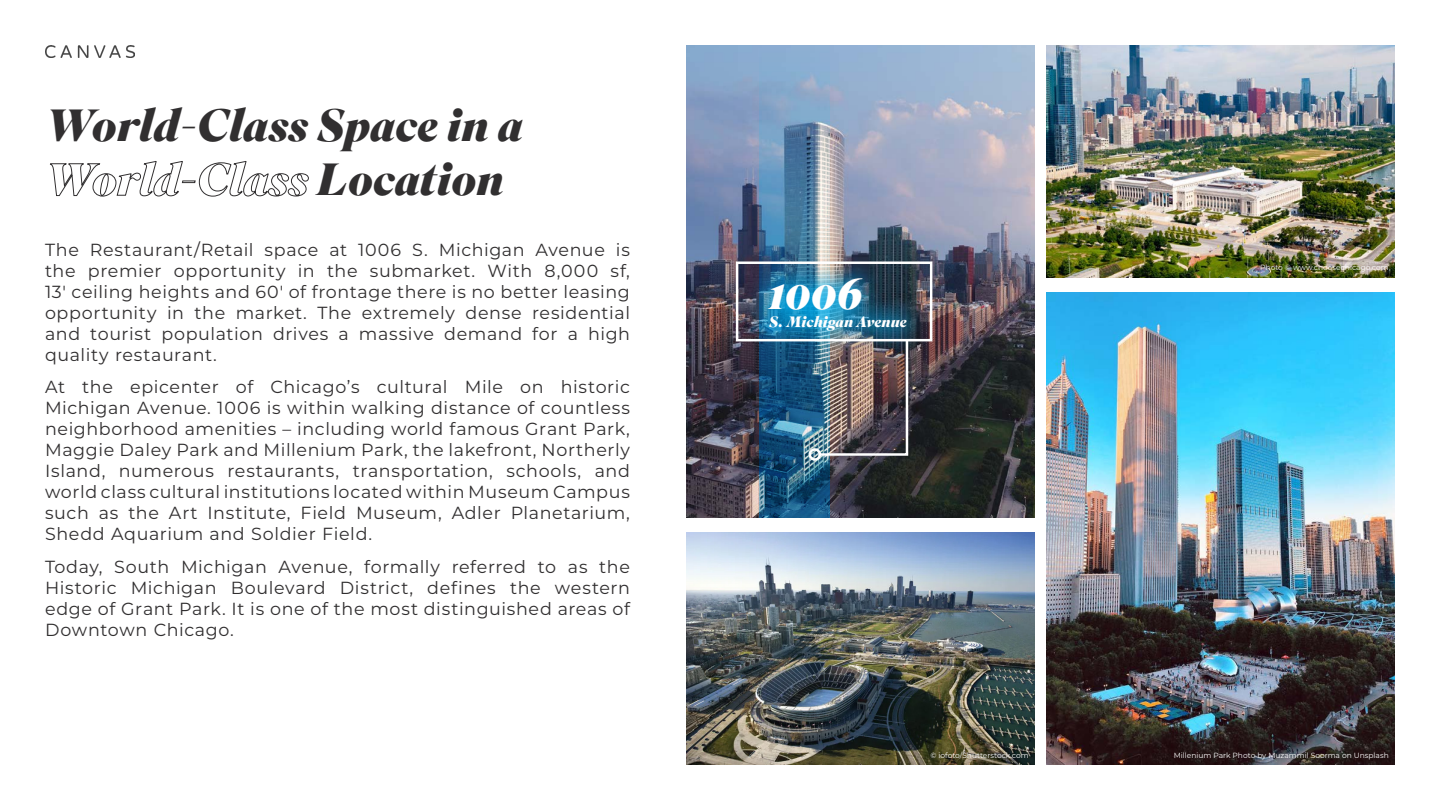
<style>
.page{position:relative;width:1440px;height:810px;background:#fff}
.page>*{position:absolute;margin:0;border:0;box-sizing:border-box;transform-origin:0 0}
.t1{font:italic 900 45px/54px "Superior Title";color:#312f30}
.t2{font:italic 900 45px "Superior Title";color:#fff}
.t3{font:17.5px/21px "Montserrat";letter-spacing:.035em;color:#312f30;text-align:justify}
.t4{font:italic 900 15px "Superior Title";color:#fff}
.t5{font:7.5px "Montserrat";color:#fff}
</style>
<div class="page">
<img style="left:686px;top:45px;width:349px;height:473px">
<img style="left:1046px;top:292px;width:349px;height:473px">
<img style="left:1046px;top:45px;width:349px;height:233px">
<img style="left:686px;top:532px;width:349px;height:233px">
<img style="left:45px;top:45px;width:90px;height:13px">
<img style="left:760px;top:45px;width:70px;height:473px">
<img style="left:745px;top:255px;width:185px;height:100px">
<div style="left:736px;top:261px;width:196px;height:80px;border:2px solid #fff"></div>
<img style="left:817px;top:339px;width:92px;height:118px">
<div style="left:809px;top:448px;width:12px;height:13px;border:2px solid #fff;border-radius:50%"></div>
<h1 class="t1" style="left:45px;top:99px;width:480px">World-Class Space in a<br>World-Class Location</h1>
<p class="t3" style="left:45px;top:239px;width:587px">The Restaurant/Retail space at 1006 S. Michigan Avenue is the premier opportunity in the submarket. With 8,000 sf, 13' ceiling heights and 60' of frontage there is no better leasing opportunity in the market. The extremely dense residential and tourist population drives a massive demand for a high quality restaurant.</p>
<p class="t3" style="left:45px;top:376px;width:587px">At the epicenter of Chicago’s cultural Mile on historic Michigan Avenue. 1006 is within walking distance of countless neighborhood amenities – including world famous Grant Park, Maggie Daley Park and Millenium Park, the lakefront, Northerly Island, numerous restaurants, transportation, schools, and world class cultural institutions located within Museum Campus such as the Art Institute, Field Museum, Adler Planetarium, Shedd Aquarium and Soldier Field.</p>
<p class="t3" style="left:45px;top:555px;width:587px">Today, South Michigan Avenue, formally referred to as the Historic Michigan Boulevard District, defines the western edge of Grant Park. It is one of the most distinguished areas of Downtown Chicago.</p>
<h1 class="t2" style="left:769px;top:267px;width:95px">1006</h1>
<p class="t4" style="left:769px;top:313px;width:139px">S. Michigan Avenue</p>
<p class="t5" style="left:930px;top:750px;width:100px">© iofoto/Shutterstock.com</p>
<p class="t5" style="left:1260px;top:262px;width:130px">Photo © www.choosechicago.com</p>
<p class="t5" style="left:1174px;top:750px;width:217px">Millenium Park Photo by Muzammil Soorma on Unsplash</p>
</div>
